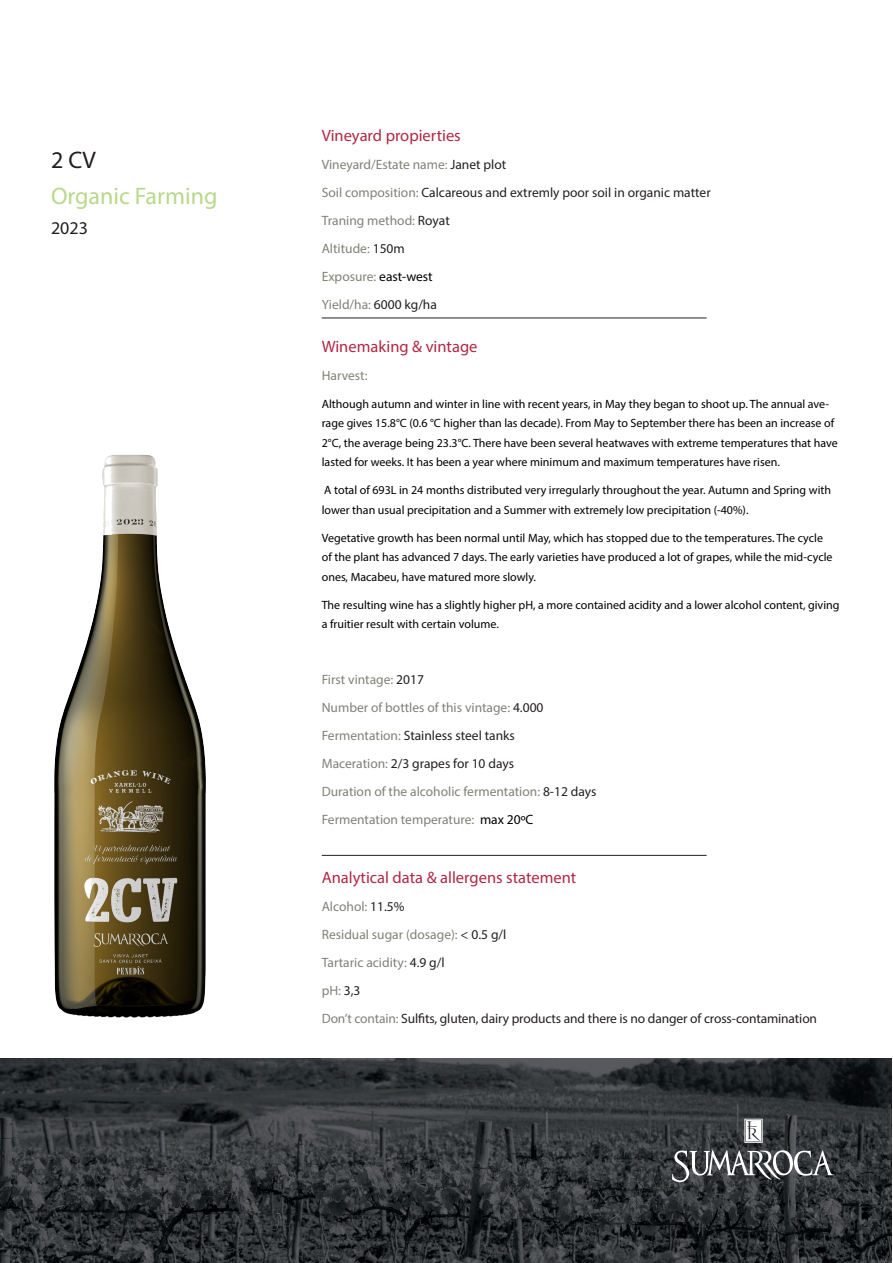
<style>
.page{position:relative;width:893px;height:1263px;background:#fff}
.page>*{position:absolute;margin:0;border:0;box-sizing:border-box;transform-origin:0 0}
.t1{font:24px "Myriad Pro";color:#b8d989}
.t2{font:24px "Myriad Pro";color:#231f20}
.t3{font:18px "Myriad Pro";color:#231f20}
.t4{font:16.5px "Myriad Pro";color:#b12844}
.t5{font:13.5px "Myriad Pro";color:#818178}
.t6{font:13.5px "Myriad Pro";color:#231f20}
.t7{font:12px/19.5px "Myriad Pro";color:#000}
.s1{color:#231f20}
.s2{color:#818178}
.s3{color:#000}
</style>
<div class="page">
<img style="left:0;top:1059px;width:892px;height:204px">
<svg style="left:672px;top:1150px;width:162px;height:32px"></svg>
<svg style="left:744px;top:1119px;width:19px;height:24px"></svg>
<hr style="left:322px;top:318px;width:385px;height:1px;background:#231f20">
<hr style="left:322px;top:855px;width:385px;height:1px;background:#231f20">
<img style="left:54px;top:455px;width:152px;height:563px">
<p class="t2" style="left:51px;top:145px;width:46px">2 CV</p>
<p class="t1" style="left:51px;top:181px;width:168px">Organic Farming</p>
<p class="t3" style="left:51px;top:217px;width:38px">2023</p>
<p class="t4" style="left:322px;top:125px;width:141px">Vineyard propierties</p>
<p class="t5" style="left:322px;top:156px;width:186px">Vineyard/Estate name: <span class="s1">Janet plot</span></p>
<p class="t6" style="left:322px;top:184px;width:390px"><span class="s2">Soil composition:</span> Calcareous and extremly poor soil in organic matter</p>
<p class="t5" style="left:322px;top:212px;width:130px">Traning method: <span class="s1">Royat</span></p>
<p class="t5" style="left:322px;top:240px;width:85px">Altitude: <span class="s1">150m</span></p>
<p class="t5" style="left:322px;top:268px;width:112px">Exposure: <span class="s3">east-west</span></p>
<p class="t5" style="left:322px;top:296px;width:117px">Yield/ha: <span class="s1">6000 kg/ha</span></p>
<p class="t4" style="left:322px;top:336px;width:157px">Winemaking &amp; vintage</p>
<p class="t5" style="left:322px;top:367px;width:47px">Harvest:</p>
<p class="t7" style="left:322px;top:394px;width:517px">Although autumn and winter in line with recent years, in May they began to shoot up. The annual ave&shy;rage gives 15.8°C (0.6 °C higher than las decade). From May to September there has been an increase of 2°C, the average being 23.3°C. There have been several heatwaves with extreme temperatures that have lasted for weeks. It has been a year where minimum and maximum temperatures have risen.</p>
<p class="t7" style="left:322px;top:480px;width:511px">A total of 693L in 24 months distributed very irregularly throughout the year. Autumn and Spring with lower than usual precipitation and a Summer with extremely low precipitation (-40%).</p>
<p class="t7" style="left:322px;top:528px;width:512px">Vegetative growth has been normal until May, which has stopped due to the temperatures. The cycle of the plant has advanced 7 days. The early varieties have produced a lot of grapes, while the mid-cycle ones, Macabeu, have matured more slowly.</p>
<p class="t7" style="left:322px;top:595px;width:519px">The resulting wine has a slightly higher pH, a more contained acidity and a lower alcohol content, giving a fruitier result with certain volume.</p>
<p class="t5" style="left:322px;top:671px;width:104px">First vintage: <span class="s1">2017</span></p>
<p class="t5" style="left:322px;top:699px;width:223px">Number of bottles of this vintage: <span class="s1">4.000</span></p>
<p class="t6" style="left:322px;top:727px;width:195px"><span class="s2">Fermentation:</span> Stainless steel tanks</p>
<p class="t6" style="left:322px;top:755px;width:194px"><span class="s2">Maceration:</span> 2/3 grapes for 10 days</p>
<p class="t5" style="left:322px;top:783px;width:276px">Duration of the alcoholic fermentation: <span class="s1">8-12 days</span></p>
<p class="t5" style="left:322px;top:811px;width:213px">Fermentation temperature: <span class="s3">max 20ºC</span></p>
<p class="t4" style="left:322px;top:867px;width:256px">Analytical data &amp; allergens statement</p>
<p class="t5" style="left:322px;top:898px;width:84px">Alcohol: <span class="s1">11.5%</span></p>
<p class="t5" style="left:322px;top:926px;width:186px">Residual sugar (dosage): <span class="s1">&lt; 0.5 g/l</span></p>
<p class="t5" style="left:322px;top:954px;width:124px">Tartaric acidity: <span class="s1">4.9 g/l</span></p>
<p class="t5" style="left:322px;top:982px;width:40px">pH: <span class="s1">3,3</span></p>
<p class="t6" style="left:322px;top:1010px;width:497px"><span class="s2">Don’t contain:</span> Sulfits, gluten, dairy products and there is no danger of cross-contamination</p>
</div>
